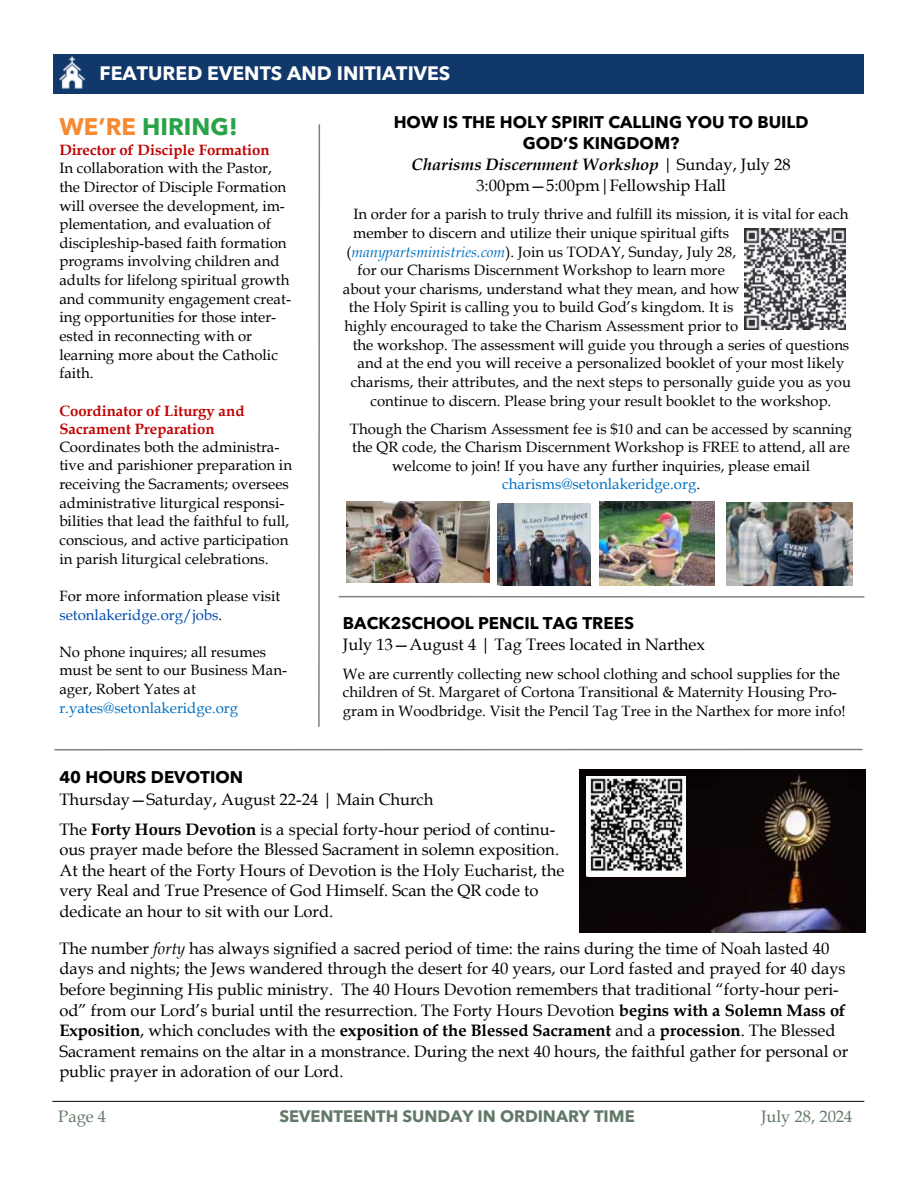
<style>
.page{position:relative;width:918px;height:1188px;background:#fff}
.page>*{position:absolute;margin:0;border:0;box-sizing:border-box;transform-origin:0 0}
.t1{font:700 24px "Avenir Next LT Pro";color:#29a347}
.t2{font:700 19.5px "Avenir Next LT Pro";color:#fff}
.t3{font:700 16.95px/20.4px "Avenir Next LT Pro";color:#000;text-align:center}
.t4{font:16.65px "Book Antiqua";color:#000}
.t5{font:16.5px/20.5px "Book Antiqua";color:#000}
.t6{font:italic 700 16.5px "Book Antiqua";color:#000}
.t7{font:700 16.5px "Avenir Next LT Pro";color:#637967}
.t8{font:16.5px "Book Antiqua";color:#637967}
.t9{font:15px/18.6px "Book Antiqua";color:#000}
.t10{font:700 15px/18px "Book Antiqua";color:#c00000}
.s1{color:#f58a32}
.s2{color:#004aad}
.s3{color:#0070c0}
.s4{font-weight:400}
.s5{font-weight:400;font-style:normal}
.s6{font-style:italic;color:#0070c0}
.s7{font-weight:700}
.s8{font-style:italic}
</style>
<div class="page">
<hr style="left:52px;top:1101px;width:812px;height:1px;background:#000">
<div style="left:54px;top:54px;width:810px;height:39px;background:#11386a"></div>
<img style="left:53px;top:55px;width:33px;height:36px">
<img style="left:347px;top:502px;width:143px;height:80px">
<img style="left:600px;top:502px;width:115px;height:83px">
<img style="left:498px;top:504px;width:92px;height:81px">
<img style="left:727px;top:502px;width:126px;height:84px">
<img style="left:744px;top:228px;width:102px;height:102px">
<hr style="left:55px;top:749px;width:808px;height:2px;background:#000;opacity:.5">
<hr style="left:339px;top:596px;width:525px;height:2px;background:#000;opacity:.5">
<hr style="left:318px;top:124px;width:2px;height:603px;background:#000;opacity:.5">
<img style="left:580px;top:769px;width:285px;height:164px">
<img style="left:587px;top:776px;width:98px;height:100px">
<p class="t2" style="left:100px;top:62px;width:352px">FEATURED EVENTS AND INITIATIVES</p>
<p class="t1" style="left:59px;top:112px;width:180px"><span class="s1">WE’RE</span> HIRING!</p>
<p class="t10" style="left:59px;top:141px;width:212px">Director of Disciple Formation</p>
<p class="t9" style="left:59px;top:159px;width:233px">In collaboration with the Pastor, the Director of Disciple Formation will oversee the development, im&shy;plementation, and evaluation of discipleship-based faith formation programs involving children and adults for lifelong spiritual growth and community engagement creat&shy;ing opportunities for those inter&shy;ested in reconnecting with or learning more about the Catholic faith.</p>
<p class="t10" style="left:59px;top:402px;width:187px">Coordinator of Liturgy and<br>Sacrament Preparation</p>
<p class="t9" style="left:59px;top:438px;width:234px">Coordinates both the administra&shy;tive and parishioner preparation in receiving the Sacraments; oversees administrative liturgical responsi&shy;bilities that lead the faithful to full, conscious, and active participation in parish liturgical celebrations.</p>
<p class="t9" style="left:59px;top:587px;width:222px">For more information please visit <span class="s2">setonlakeridge.org/jobs</span>.</p>
<p class="t9" style="left:59px;top:643px;width:229px">No phone inquires; all resumes must be sent to our Business Man&shy;ager, Robert Yates at <span class="s3">r.yates@setonlakeridge.org</span></p>
<p class="t3" style="left:394px;top:112px;width:416px">HOW IS THE HOLY SPIRIT CALLING YOU TO BUILD<br>GOD’S KINGDOM?</p>
<p class="t6" style="left:412px;top:155px;width:381px">Charisms Discernment Workshop <span class="s4">|</span> <span class="s5">Sunday, July 28</span></p>
<p class="t5" style="left:476px;top:175px;width:251px">3:00pm—5:00pm|Fellowship Hall</p>
<p class="t9" style="left:353px;top:205px;width:497px">In order for a parish to truly thrive and fulfill its mission, it is vital for each</p>
<p class="t9" style="left:353px;top:224px;width:377px">member to discern and utilize their unique spiritual gifts</p>
<p class="t9" style="left:346px;top:242px;width:391px">(<span class="s6">manypartsministries.com</span>). Join us TODAY, Sunday, July 28,</p>
<p class="t9" style="left:358px;top:261px;width:369px">for our Charisms Discernment Workshop to learn more</p>
<p class="t9" style="left:343px;top:280px;width:398px">about your charisms, understand what they mean, and how</p>
<p class="t9" style="left:349px;top:298px;width:386px">the Holy Spirit is calling you to build God’s kingdom. It is</p>
<p class="t9" style="left:344px;top:317px;width:395px">highly encouraged to take the Charism Assessment prior to</p>
<p class="t9" style="left:353px;top:336px;width:498px">the workshop. The assessment will guide you through a series of questions</p>
<p class="t9" style="left:358px;top:354px;width:488px">and at the end you will receive a personalized booklet of your most likely</p>
<p class="t9" style="left:351px;top:373px;width:502px">charisms, their attributes, and the next steps to personally guide you as you</p>
<p class="t9" style="left:371px;top:392px;width:462px">continue to discern. Please bring your result booklet to the workshop.</p>
<p class="t9" style="left:350px;top:420px;width:503px;text-align:center">Though the Charism Assessment fee is $10 and can be accessed by scanning the QR code, the Charism Discernment Workshop is FREE to attend, all are welcome to join! If you have any further inquiries, please email <span class="s3">charisms@setonlakeridge.org</span>.</p>
<p class="t3" style="left:343px;top:613px;width:293px">BACK2SCHOOL PENCIL TAG TREES</p>
<p class="t5" style="left:343px;top:635px;width:364px">July 13—August 4 | Tag Trees located in Narthex</p>
<p class="t9" style="left:343px;top:665px;width:504px">We are currently collecting new school clothing and school supplies for the children of St. Margaret of Cortona Transitional &amp; Maternity Housing Pro&shy;gram in Woodbridge. Visit the Pencil Tag Tree in the Narthex for more info!</p>
<p class="t3" style="left:59px;top:767px;width:185px">40 HOURS DEVOTION</p>
<p class="t5" style="left:59px;top:789px;width:376px">Thursday—Saturday, August 22-24 | Main Church</p>
<p class="t5" style="left:59px;top:820px;width:506px">The <span class="s7">Forty Hours Devotion</span> is a special forty-hour period of continu&shy;ous prayer made before the Blessed Sacrament in solemn exposition.<br>At the heart of the Forty Hours of Devotion is the Holy Eucharist, the</p>
<p class="t4" style="left:59px;top:881px;width:481px">very Real and True Presence of God Himself. Scan the QR code to</p>
<p class="t5" style="left:59px;top:901px;width:275px">dedicate an hour to sit with our Lord.</p>
<p class="t5" style="left:59px;top:939px;width:790px">The number <span class="s8">forty</span> has always signified a sacred period of time: the rains during the time of Noah lasted 40 days and nights; the Jews wandered through the desert for 40 years, our Lord fasted and prayed for 40 days before beginning His public ministry. The 40 Hours Devotion remembers that traditional “forty-hour peri&shy;od” from our Lord’s burial until the resurrection. The Forty Hours Devotion <span class="s7">begins with a Solemn Mass of Exposition</span>, which concludes with the <span class="s7">exposition of the Blessed Sacrament</span> and a <span class="s7">procession</span>. The Blessed Sacrament remains on the altar in a monstrance. During the next 40 hours, the faithful gather for personal or public prayer in adoration of our Lord.</p>
<p class="t8" style="left:58px;top:1107px;width:49px">Page 4</p>
<p class="t7" style="left:279px;top:1106px;width:357px">SEVENTEENTH SUNDAY IN ORDINARY TIME</p>
<p class="t8" style="left:761px;top:1107px;width:93px">July 28, 2024</p>
</div>
